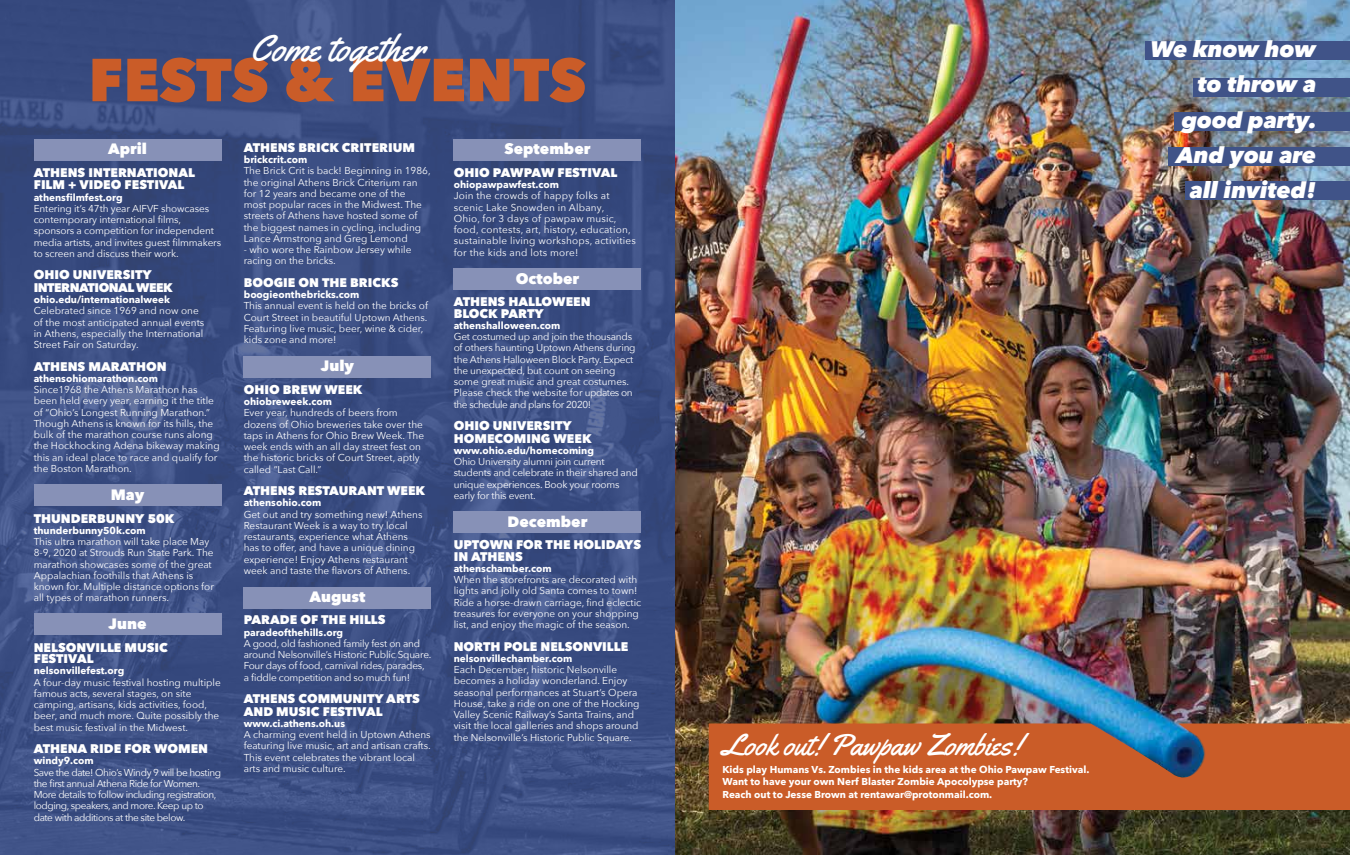
<style>
.page{position:relative;width:1350px;height:855px;background:#fff}
.page>*{position:absolute;margin:0;border:0;box-sizing:border-box;transform-origin:0 0}
.t1{font:800 60px "Avenir Next";color:#ca5c28}
.t2{font:37.5px "Yellowtail";color:#fff}
.t3{font:30px "Yellowtail";color:#fff}
.t4{font:italic 800 22.5px/35px "Avenir Next";color:#fff;text-align:right}
.t5{font:800 15px "Avenir Next";color:#fff}
.t6{font:800 12.5px/12.5px "Avenir Next";color:#fff}
.t7{font:800 12.5px/12.5px "Avenir Next";letter-spacing:-.04em;color:#fff}
.t8{font:10px/11.2px "Avenir Next";color:#fff}
.t9{font:10px/11.2px "Avenir Next";letter-spacing:-.02em;color:#fff}
.t10{font:700 10px/12.5px "Avenir Next";color:#fff}
.t11{font:10px/11.2px "Avenir Next";letter-spacing:-.04em;color:#fff}
.t12{font:10px/11.2px "Avenir Next";letter-spacing:.02em;color:#fff}
</style>
<div class="page">
<img style="left:675px;top:0;width:675px;height:855px">
<svg style="left:0;top:0;width:675px;height:855px;background:#3b4d82"></svg>
<div style="left:454px;top:511px;width:187px;height:22px;background:#8791b7"></div>
<div style="left:454px;top:268px;width:187px;height:22px;background:#8791b7"></div>
<div style="left:34px;top:139px;width:187px;height:21px;background:#8791b7"></div>
<div style="left:454px;top:139px;width:187px;height:21px;background:#8791b7"></div>
<div style="left:34px;top:485px;width:187px;height:21px;background:#8791b7"></div>
<div style="left:244px;top:356px;width:187px;height:21px;background:#8791b7"></div>
<div style="left:34px;top:613px;width:187px;height:21px;background:#8791b7"></div>
<div style="left:244px;top:587px;width:187px;height:22px;background:#8791b7"></div>
<div style="left:709px;top:724px;width:641px;height:86px;background:#ca5c28"></div>
<div style="left:1185px;top:182px;width:165px;height:18px;background:#405388"></div>
<div style="left:1194px;top:78px;width:156px;height:19px;background:#405388"></div>
<div style="left:1169px;top:147px;width:181px;height:18px;background:#405388"></div>
<div style="left:1145px;top:41px;width:205px;height:19px;background:#405388"></div>
<div style="left:1174px;top:113px;width:176px;height:18px;background:#405388"></div>
<h2 class="t2" style="left:250px;top:25px;width:176px">Come together</h2>
<h1 class="t1" style="left:89px;top:43px;width:499px">FESTS &amp; EVENTS</h1>
<h3 class="t5" style="left:108px;top:140px;width:40px">April</h3>
<p class="t6" style="left:34px;top:166px;width:163px">ATHENS INTERNATIONAL<br>FILM + VIDEO FESTIVAL</p>
<p class="t10" style="left:34px;top:191px;width:90px">athensfilmfest.org</p>
<p class="t8" style="left:34px;top:202px;width:189px">Entering it’s 47th year AIFVF showcases contemporary international films, sponsors a competition for independent media artists, and invites guest filmmakers to screen and discuss their work.</p>
<p class="t7" style="left:34px;top:269px;width:140px">OHIO UNIVERSITY<br>INTERNATIONAL WEEK</p>
<p class="t10" style="left:34px;top:293px;width:138px">ohio.edu/internationalweek</p>
<p class="t8" style="left:34px;top:305px;width:172px">Celebrated since 1969 and now one of the most anticipated annual events in Athens, especially the International Street Fair on Saturday.</p>
<p class="t6" style="left:34px;top:360px;width:135px">ATHENS MARATHON</p>
<p class="t10" style="left:34px;top:372px;width:126px">athensohiomarathon.com</p>
<p class="t8" style="left:34px;top:384px;width:187px">Since1968 the Athens Marathon has been held every year, earning it the title of “Ohio’s Longest Running Marathon.” Though Athens is known for its hills, the bulk of the marathon course runs along the Hockhocking Adena bikeway making this an ideal place to race and qualify for the Boston Marathon.</p>
<h3 class="t5" style="left:111px;top:485px;width:35px">May</h3>
<p class="t6" style="left:34px;top:512px;width:142px">THUNDERBUNNY 50K</p>
<p class="t10" style="left:34px;top:524px;width:113px">thunderbunny50k.com</p>
<p class="t8" style="left:34px;top:535px;width:182px">This ultra marathon will take place May 8-9, 2020 at Strouds Run State Park. The marathon showcases some of the great Appalachian foothills that Athens is known for. Multiple distance options for all types of marathon runners.</p>
<h3 class="t5" style="left:109px;top:615px;width:39px">June</h3>
<p class="t6" style="left:34px;top:642px;width:136px;line-height:11.2px">NELSONVILLE MUSIC<br>FESTIVAL</p>
<p class="t10" style="left:34px;top:665px;width:92px">nelsonvillefest.org</p>
<p class="t8" style="left:34px;top:676px;width:189px">A four-day music festival hosting multiple famous acts, several stages, on site camping, artisans, kids activities, food, beer, and much more. Quite possibly the best music festival in the Midwest.</p>
<p class="t6" style="left:34px;top:742px;width:176px">ATHENA RIDE FOR WOMEN</p>
<p class="t10" style="left:34px;top:754px;width:62px">windy9.com</p>
<p class="t11" style="left:34px;top:766px;width:189px">Save the date! Ohio’s Windy 9 will be hosting the first annual Athena Ride for Women.<br>More details to follow including registration, lodging, speakers, and more. Keep up to date with additions at the site below.</p>
<p class="t6" style="left:244px;top:141px;width:173px">ATHENS BRICK CRITERIUM</p>
<p class="t10" style="left:244px;top:153px;width:65px">brickcrit.com</p>
<p class="t8" style="left:244px;top:165px;width:188px">The Brick Crit is back! Beginning in 1986, the original Athens Brick Criterium ran for 12 years and became one of the<br>most popular races in the Midwest. The streets of Athens have hosted some of the biggest names in cycling, including Lance Armstrong and Greg Lemond</p>
<p class="t8" style="left:244px;top:244px;width:169px">- who wore the Rainbow Jersey while racing on the bricks.</p>
<p class="t6" style="left:244px;top:276px;width:156px">BOOGIE ON THE BRICKS</p>
<p class="t10" style="left:244px;top:288px;width:117px">boogieonthebricks.com</p>
<p class="t8" style="left:244px;top:300px;width:186px">This annual event is held on the bricks of Court Street in beautiful Uptown Athens.<br>Featuring live music, beer, wine &amp; cider, kids zone and more!</p>
<h3 class="t5" style="left:321px;top:357px;width:35px">July</h3>
<p class="t6" style="left:244px;top:383px;width:120px">OHIO BREW WEEK</p>
<p class="t10" style="left:244px;top:395px;width:90px">ohiobreweek.com</p>
<p class="t8" style="left:244px;top:407px;width:182px">Ever year, hundreds of beers from dozens of Ohio breweries take over the taps in Athens for Ohio Brew Week. The week ends with an all day street fest on the historic bricks of Court Street, aptly called “Last Call.”</p>
<p class="t6" style="left:244px;top:484px;width:183px">ATHENS RESTAURANT WEEK</p>
<p class="t10" style="left:244px;top:496px;width:79px">athensohio.com</p>
<p class="t8" style="left:244px;top:508px;width:180px">Get out and try something new! Athens Restaurant Week is a way to try local restaurants, experience what Athens has to offer, and have a unique dining experience! Enjoy Athens restaurant week and taste the flavors of Athens.</p>
<h3 class="t5" style="left:310px;top:587px;width:57px">August</h3>
<p class="t6" style="left:244px;top:614px;width:143px">PARADE OF THE HILLS</p>
<p class="t10" style="left:244px;top:626px;width:101px">paradeofthehills.org</p>
<p class="t9" style="left:244px;top:637px;width:189px">A good, old fashioned family fest on and around Nelsonville’s Historic Public Square.<br>Four days of food, carnival rides, parades, a fiddle competition and so much fun!</p>
<p class="t6" style="left:244px;top:692px;width:178px">ATHENS COMMUNITY ARTS<br>AND MUSIC FESTIVAL</p>
<p class="t10" style="left:244px;top:717px;width:103px">www.ci.athens.oh.us</p>
<p class="t8" style="left:244px;top:729px;width:189px">A charming event held in Uptown Athens featuring live music, art and artisan crafts.<br>This event celebrates the vibrant local arts and music culture.</p>
<h3 class="t5" style="left:504px;top:140px;width:88px">September</h3>
<p class="t6" style="left:454px;top:166px;width:165px">OHIO PAWPAW FESTIVAL</p>
<p class="t10" style="left:454px;top:178px;width:107px">ohiopawpawfest.com</p>
<p class="t12" style="left:454px;top:190px;width:184px">Join the crowds of happy folks at scenic Lake Snowden in Albany,<br>Ohio, for 3 days of pawpaw music, food, contests, art, history, education, sustainable living workshops, activities for the kids and lots more!</p>
<h3 class="t5" style="left:516px;top:269px;width:65px">October</h3>
<p class="t6" style="left:454px;top:296px;width:138px;line-height:11.2px">ATHENS HALLOWEEN<br>BLOCK PARTY</p>
<p class="t10" style="left:454px;top:319px;width:108px">athenshalloween.com</p>
<p class="t9" style="left:454px;top:330px;width:183px">Get costumed up and join the thousands of others haunting Uptown Athens during the Athens Halloween Block Party. Expect the unexpected, but count on seeing some great music and great costumes.<br>Please check the website for updates on the schedule and plans for 2020!</p>
<p class="t6" style="left:454px;top:419px;width:139px">OHIO UNIVERSITY<br>HOMECOMING WEEK</p>
<p class="t10" style="left:454px;top:444px;width:142px">www.ohio.edu/homecoming</p>
<p class="t9" style="left:454px;top:455px;width:185px">Ohio University alumni join current students and celebrate in their shared and unique experiences. Book your rooms early for this event.</p>
<h3 class="t5" style="left:508px;top:512px;width:81px">December</h3>
<p class="t6" style="left:454px;top:539px;width:189px;line-height:11.2px">UPTOWN FOR THE HOLIDAYS<br>IN ATHENS</p>
<p class="t10" style="left:454px;top:562px;width:100px">athenschamber.com</p>
<p class="t8" style="left:454px;top:574px;width:189px">When the storefronts are decorated with lights and jolly old Santa comes to town!<br>Ride a horse-drawn carriage, find eclectic treasures for everyone on your shopping list, and enjoy the magic of the season.</p>
<p class="t6" style="left:454px;top:640px;width:176px">NORTH POLE NELSONVILLE</p>
<p class="t10" style="left:454px;top:652px;width:120px">nelsonvillechamber.com</p>
<p class="t8" style="left:454px;top:664px;width:187px">Each December, historic Nelsonville becomes a holiday wonderland. Enjoy seasonal performances at Stuart’s Opera House, take a ride on one of the Hocking Valley Scenic Railway’s Santa Trains, and visit the local galleries and shops around the Nelsonville’s Historic Public Square.</p>
<h3 class="t4" style="left:1150px;top:32px;width:168px">We know how to throw a good party.<br>And you are all invited!</h3>
<h3 class="t3" style="left:722px;top:726px;width:300px">Look out! Pawpaw Zombies!</h3>
<p class="t10" style="left:722px;top:763px;width:368px">Kids play Humans Vs. Zombies in the kids area at the Ohio Pawpaw Festival.<br>Want to have your own Nerf Blaster Zombie Apocolypse party?<br>Reach out to Jesse Brown at rentawar@protonmail.com.</p>
</div>
